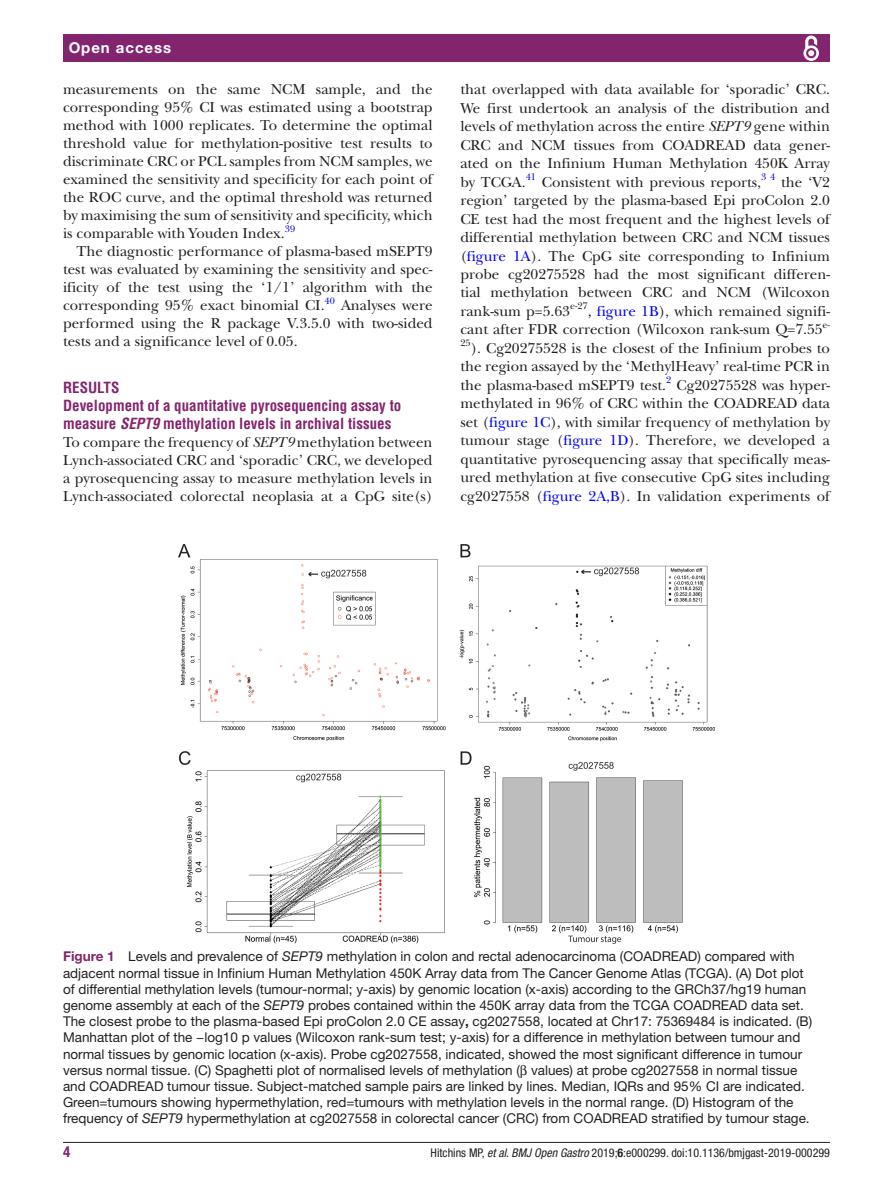
<style>
.page{position:relative;width:893px;height:1191px;background:#fff}
.page>*{position:absolute;margin:0;border:0;box-sizing:border-box;transform-origin:0 0}
.t1{font:15px/18.5px "New Baskerville";color:#231f20;text-align:justify}
.t2{font:700 condensed 15px/18px "Helvetica LT Std";color:#83246f}
.t3{font:700 15px "Helvetica Neue LT Std";letter-spacing:.065em;color:#fff}
.t4{font:700 condensed 15px "Helvetica Neue LT Std";color:#83246f}
.t5{font:13.5px/16.2px "Helvetica Neue LT Std";color:#231f20}
.t6{font:condensed 12px "Helvetica Neue LT Std";color:#231f20}
.t7{font:9.9px "New Baskerville";color:#00f}
.t8{font:9.9px "New Baskerville";color:#231f20}
.s1{font-style:italic}
.s2{color:#00f}
.s3{font-weight:700;color:#83246f}
.s4{font-weight:700}
</style>
<div class="page">
<hr style="left:63px;top:1142px;width:767px;height:1px;background:#231f20">
<div style="left:63px;top:34px;width:767px;height:28px;background:#83246f"></div>
<svg style="left:803px;top:35px;width:16px;height:26px"></svg>
<img style="left:178px;top:544px;width:537px;height:399px">
<p class="t3" style="left:69px;top:39px;width:104px">Open access</p>
<p class="t1" style="left:63px;top:80px;width:371px;line-height:18px">measurements on the same NCM sample, and the corresponding 95% CI was estimated using a bootstrap method with 1000 replicates. To determine the optimal threshold value for methylation-positive test results to discriminate CRC or PCL samples from NCM samples, we examined the sensitivity and specificity for each point of the ROC curve, and the optimal threshold was returned by maximising the sum of sensitivity and specificity, which is comparable with Youden Index.</p>
<p class="t7" style="left:285px;top:223px;width:12px">39</p>
<p class="t1" style="left:63px;top:242px;width:371px;line-height:18px;text-indent:14px">The diagnostic performance of plasma-based mSEPT9 test was evaluated by examining the sensitivity and spec&shy;ificity of the test using the ‘1/1’ algorithm with the corresponding 95% exact binomial CI.</p>
<p class="t7" style="left:325px;top:295px;width:12px">40</p>
<p class="t1" style="left:63px;top:296px;width:371px;line-height:18px;text-indent:278px">Analyses were performed using the R package V.3.5.0 with two-sided tests and a significance level of 0.05.</p>
<p class="t2" style="left:63px;top:378px;width:340px">Results<br>Development of a quantitative pyrosequencing assay to measure <span class="s1">SEPT9</span> methylation levels in archival tissues</p>
<p class="t1" style="left:63px;top:433px;width:371px;line-height:18px">To compare the frequency of <span class="s1">SEPT9</span> methylation between Lynch-associated CRC and ‘sporadic’ CRC, we developed a pyrosequencing assay to measure methylation levels in Lynch-associated colorectal neoplasia at a CpG site(s)</p>
<p class="t1" style="left:460px;top:80px;width:371px">that overlapped with data available for ‘sporadic’ CRC.<br>We first undertook an analysis of the distribution and levels of methylation across the entire <span class="s1">SEPT9</span> gene within CRC and NCM tissues from COADREAD data gener&shy;ated on the Infinium Human Methylation 450K Array by TCGA.<sup>41</sup> Consistent with previous reports,</p>
<p class="t7" style="left:761px;top:171px;width:16px">3 4</p>
<p class="t1" style="left:460px;top:173px;width:371px;text-indent:321px">the ‘V2 region’ targeted by the plasma-based Epi proColon 2.0<br>CE test had the most frequent and the highest levels of differential methylation between CRC and NCM tissues (<span class="s2">figure 1A</span>). The CpG site corresponding to Infinium probe cg20275528 had the most significant differen&shy;tial methylation between CRC and NCM (Wilcoxon rank-sum p=5.63</p>
<p class="t8" style="left:570px;top:300px;width:19px">e-27</p>
<p class="t1" style="left:460px;top:302px;width:371px;text-indent:127px">, <span class="s2">figure 1B</span>), which remained signifi&shy;cant after FDR correction (Wilcoxon rank-sum Q=7.55</p>
<p class="t8" style="left:823px;top:319px;width:9px">e-</p>
<p class="t1" style="left:460px;top:339px;width:371px"><sup>25</sup>). Cg20275528 is the closest of the Infinium probes to the region assayed by the ‘MethylHeavy’ real-time PCR in the plasma-based mSEPT9 test.</p>
<p class="t7" style="left:666px;top:374px;width:7px">2</p>
<p class="t1" style="left:460px;top:376px;width:371px;text-indent:216px">Cg20275528 was hyper&shy;methylated in 96% of CRC within the COADREAD data set (<span class="s2">figure 1C</span>), with similar frequency of methylation by tumour stage (<span class="s2">figure 1D</span>). Therefore, we developed a quantitative pyrosequencing assay that specifically meas&shy;ured methylation at five consecutive CpG sites including cg2027558 (<span class="s2">figure 2A,B</span>). In validation experiments of</p>
<p class="t5" style="left:63px;top:948px;width:751px"><span class="s3">Figure 1</span> Levels and prevalence of <span class="s1">SEPT9</span> methylation in colon and rectal adenocarcinoma (COADREAD) compared with adjacent normal tissue in Infinium Human Methylation 450K Array data from The Cancer Genome Atlas (TCGA). (A) Dot plot of differential methylation levels (tumour-normal; y-axis) by genomic location (x-axis) according to the GRCh37/hg19 human genome assembly at each of the <span class="s1">SEPT9</span> probes contained within the 450K array data from the TCGA COADREAD data set.<br>The closest probe to the plasma-based Epi proColon 2.0 CE assay<span class="s4">,</span> cg2027558, located at Chr17: 75369484 is indicated. (B)<br>Manhattan plot of the −log10 p values (Wilcoxon rank-sum test; y-axis) for a difference in methylation between tumour and normal tissues by genomic location (x-axis). Probe cg2027558, indicated, showed the most significant difference in tumour versus normal tissue. (C) Spaghetti plot of normalised levels of methylation ( values) at probe cg2027558 in normal tissue and COADREAD tumour tissue. Subject-matched sample pairs are linked by lines. Median, IQRs and 95% CI are indicated.<br>Green=tumours showing hypermethylation, red=tumours with methylation levels in the normal range. (D) Histogram of the frequency of <span class="s1">SEPT9</span> hypermethylation at cg2027558 in colorectal cancer (CRC) from COADREAD stratified by tumour stage.</p>
<p class="t4" style="left:63px;top:1142px;width:9px">4</p>
<p class="t6" style="left:431px;top:1145px;width:401px">Hitchins MP, <span class="s1">et al</span>. <span class="s1">BMJ Open Gastro</span> 2019;<span class="s4">6</span>:e000299. doi:10.1136/bmjgast-2019-000299</p>
</div>
